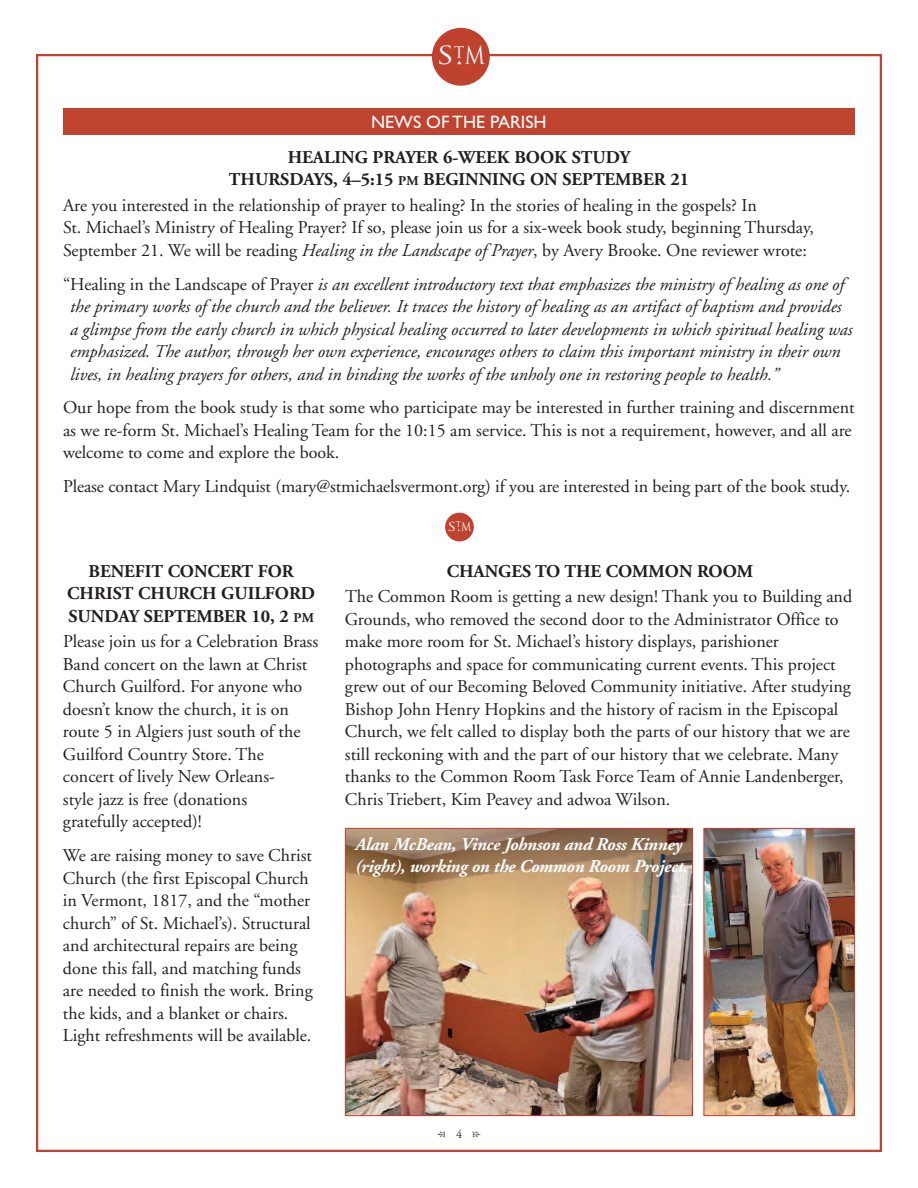
<style>
.page{position:relative;width:918px;height:1188px;background:#fff}
.page>*{position:absolute;margin:0;border:0;box-sizing:border-box;transform-origin:0 0}
.t1{font:24.3px "Trajan Pro";color:#fff;scale:1.25 1}
.t2{font:18px/22.5px "Adobe Garamond";color:#231f20}
.t3{font:italic 18px/22.5px "Adobe Garamond";color:#231f20}
.t4{font:700 18px/22.5px "Adobe Garamond";color:#231f20;text-align:center}
.t5{font:italic 700 18px/22.5px "Adobe Garamond";letter-spacing:-.015em;color:#fff}
.t6{font:18px "Gill Sans";color:#fff}
.t7{font:12.15px "Trajan Pro";color:#fff;scale:1.25 1}
.t8{font:12px "Adobe Garamond";color:#231f20}
.s1{font-size:13.5px}
.s2{font-style:italic}
.s3{font-style:normal}
</style>
<div class="page">
<div style="left:432px;top:28px;width:58px;height:58px;background:#bf422f;border-radius:50%"></div>
<div style="left:63px;top:108px;width:792px;height:27px;background:#bf432e"></div>
<img style="left:347px;top:830px;width:344px;height:284px">
<div style="left:345px;top:828px;width:348px;height:288px;border:1px solid #bf432e"></div>
<img style="left:706px;top:830px;width:147px;height:284px">
<div style="left:704px;top:828px;width:151px;height:288px;border:1px solid #bf432e"></div>
<div style="left:445px;top:513px;width:29px;height:28px;background:#bf422f;border-radius:50%"></div>
<h1 class="t1" style="left:436px;top:46px;width:40px">S<sup>T</sup>M</h1>
<p class="t6" style="left:371px;top:111px;width:177px">NEWS OF THE PARISH</p>
<p class="t4" style="left:229px;top:148px;width:462px">HEALING PRAYER 6-WEEK BOOK STUDY<br>THURSDAYS, 4–5:15 <span class="s1">PM</span> BEGINNING ON SEPTEMBER 21</p>
<p class="t2" style="left:63px;top:196px;width:752px">Are you interested in the relationship of prayer to healing? In the stories of healing in the gospels? In<br>St. Michael’s Ministry of Healing Prayer? If so, please join us for a six-week book study, beginning Thursday,<br>September 21. We will be reading <span class="s2">Healing in the Landscape of Prayer</span>, by Avery Brooke. One reviewer wrote:</p>
<p class="t3" style="left:70px;top:274px;width:784px;text-indent:-7px"><span class="s3">“Healing in the Landscape of Prayer</span> is an excellent introductory text that emphasizes the ministry of healing as one of the primary works of the church and the believer. It traces the history of healing as an artifact of baptism and provides a glimpse from the early church in which physical healing occurred to later developments in which spiritual healing was emphasized. The author, through her own experience, encourages others to claim this important ministry in their own lives, in healing prayers for others, and in binding the works of the unholy one in restoring people to health.”</p>
<p class="t2" style="left:63px;top:398px;width:793px">Our hope from the book study is that some who participate may be interested in further training and discernment as we re-form St. Michael’s Healing Team for the 10:15 am service. This is not a requirement, however, and all are welcome to come and explore the book.</p>
<p class="t2" style="left:63px;top:477px;width:789px">Please contact Mary Lindquist (mary@stmichaelsvermont.org) if you are interested in being part of the book study.</p>
<p class="t7" style="left:447px;top:522px;width:21px">S<sup>T</sup>M</p>
<p class="t4" style="left:67px;top:562px;width:249px">BENEFIT CONCERT FOR<br>CHRIST CHURCH GUILFORD<br>SUNDAY SEPTEMBER 10, 2 <span class="s1">PM</span></p>
<p class="t2" style="left:63px;top:632px;width:257px">Please join us for a Celebration Brass<br>Band concert on the lawn at Christ<br>Church Guilford. For anyone who doesn’t know the church, it is on route 5 in Algiers just south of the<br>Guilford Country Store. The concert of lively New Orleans-<br>style jazz is free (donations<br>gratefully accepted)!</p>
<p class="t2" style="left:63px;top:846px;width:251px">We are raising money to save Christ Church (the first Episcopal Church in Vermont, 1817, and the “mother church” of St. Michael’s). Structural and architectural repairs are being done this fall, and matching funds are needed to finish the work. Bring the kids, and a blanket or chairs.<br>Light refreshments will be available.</p>
<p class="t4" style="left:447px;top:562px;width:308px">CHANGES TO THE COMMON ROOM</p>
<p class="t2" style="left:345px;top:587px;width:509px">The Common Room is getting a new design! Thank you to Building and Grounds, who removed the second door to the Administrator Office to make more room for St. Michael’s history displays, parishioner photographs and space for communicating current events. This project grew out of our Becoming Beloved Community initiative. After studying Bishop John Henry Hopkins and the history of racism in the Episcopal Church, we felt called to display both the parts of our history that we are still reckoning with and the part of our history that we celebrate. Many thanks to the Common Room Task Force Team of Annie Landenberger, Chris Triebert, Kim Peavey and adwoa Wilson.</p>
<p class="t5" style="left:355px;top:835px;width:334px">Alan McBean, Vince Johnson and Ross Kinney (right), working on the Common Room Project.</p>
<p class="t8" style="left:456px;top:1129px;width:7px">4</p>
</div>
